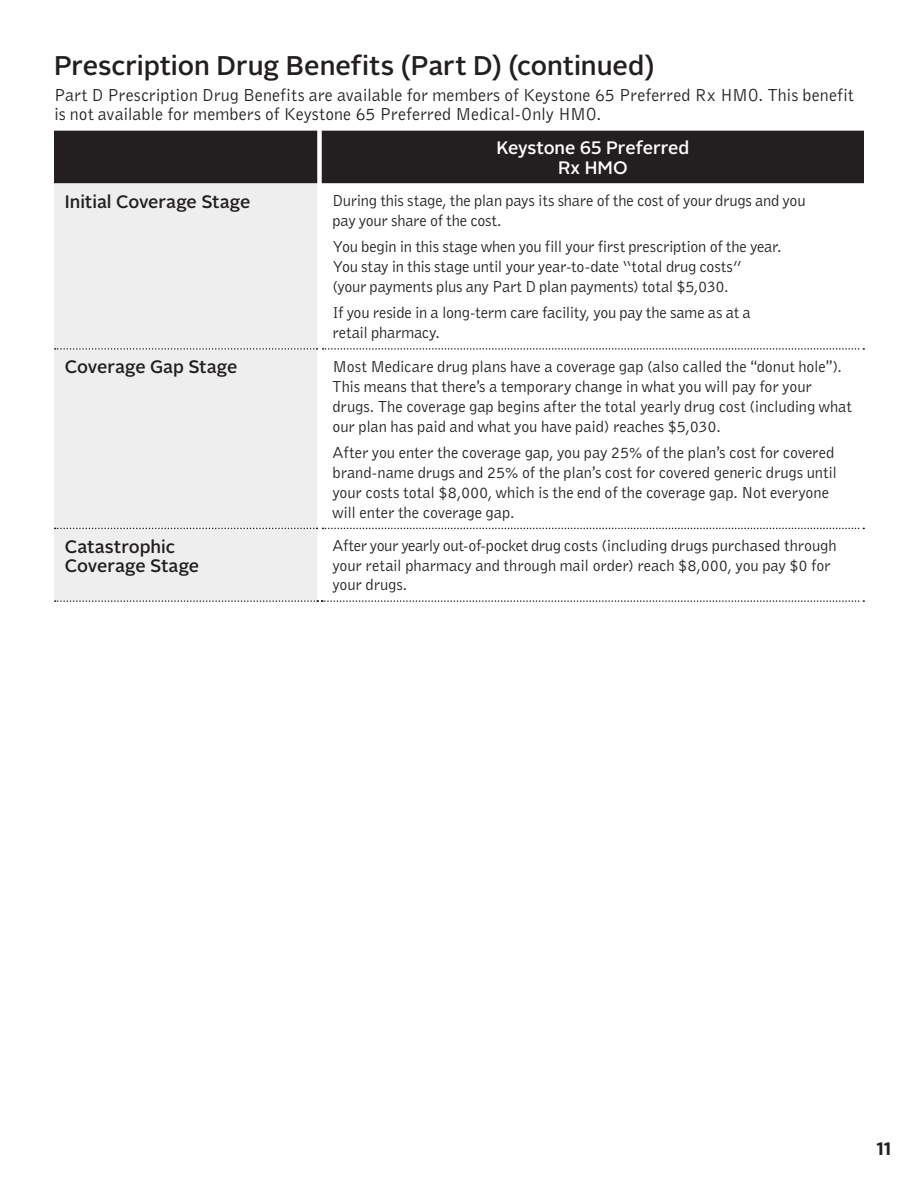
<style>
.page{position:relative;width:918px;height:1188px;background:#fff}
.page>*{position:absolute;margin:0;border:0;box-sizing:border-box;transform-origin:0 0}
.t1{font:500 27px "Alright Sans";letter-spacing:-.005em;color:#231f20}
.t2{font:18px/19.5px "Bell Gothic";color:#231f20}
.t3{font:500 18px/19.5px "Alright Sans";color:#231f20}
.t4{font:500 18px "Alright Sans";color:#fff}
.t5{font:700 18px "Alright Sans";color:#231f20}
.BODY{font:16.5px/19.8px "Bell Gothic";letter-spacing:-.005em;color:#231f20}
.s1{font-family:"Alright Sans"}
</style>
<div class="page">
<div style="left:54px;top:131px;width:810px;height:52px;background:#231f20"></div>
<div style="left:54px;top:183px;width:263px;height:418px;background:#eeeeef"></div>
<svg style="left:322px;top:183px;width:542px;height:347px"></svg>
<svg style="left:55px;top:528px;width:809px;height:1px"></svg>
<svg style="left:55px;top:348px;width:809px;height:2px"></svg>
<svg style="left:55px;top:600px;width:809px;height:2px"></svg>
<p class="t1" style="left:54px;top:46px;width:602px">Prescription Drug Benefits (Part D) (continued)</p>
<p class="t2" style="left:54px;top:85px;width:801px">Part D Prescription Drug Benefits are available for members of Keystone 65 Preferred Rx HMO. This benefit is not available for members of Keystone 65 Preferred Medical-Only HMO.</p>
<p class="t4" style="left:496px;top:135px;width:194px">Keystone 65 Preferred</p>
<p class="t4" style="left:558px;top:155px;width:71px">Rx HMO</p>
<p class="t3" style="left:65px;top:192px;width:187px">Initial Coverage Stage</p>
<p class="BODY" style="left:333px;top:190px;width:475px">During this stage, the plan pays its share of the cost of your drugs and you pay your share of the cost.</p>
<p class="BODY" style="left:333px;top:236px;width:451px">You begin in this stage when you fill your first prescription of the year.<br>You stay in this stage until your year-to-date “total drug costs”<br>(your payments plus any Part D plan payments) total $5,030.</p>
<p class="BODY" style="left:333px;top:303px;width:420px">If you reside in a long-term care facility, you pay the same as at a retail pharmacy.</p>
<p class="t3" style="left:65px;top:358px;width:174px">Coverage Gap Stage</p>
<p class="BODY" style="left:333px;top:357px;width:521px">Most Medicare drug plans have a coverage gap (also called the <span class="s1">“</span>donut hole<span class="s1">”</span>).<br>This means that there<span class="s1">’</span>s a temporary change in what you will pay for your drugs. The coverage gap begins after the total yearly drug cost (including what our plan has paid and what you have paid) reaches $5,030.</p>
<p class="BODY" style="left:333px;top:442px;width:506px">After you enter the coverage gap, you pay 25% of the plan<span class="s1">’</span>s cost for covered brand-name drugs and 25% of the plan<span class="s1">’</span>s cost for covered generic drugs until your costs total $8,000, which is the end of the coverage gap. Not everyone will enter the coverage gap.</p>
<p class="t3" style="left:65px;top:537px;width:136px">Catastrophic<br>Coverage Stage</p>
<p class="BODY" style="left:333px;top:535px;width:506px">After your yearly out-of-pocket drug costs (including drugs purchased through your retail pharmacy and through mail order) reach $8,000, you pay $0 for your drugs.</p>
<p class="t5" style="left:876px;top:1137px;width:16px">11</p>
</div>
